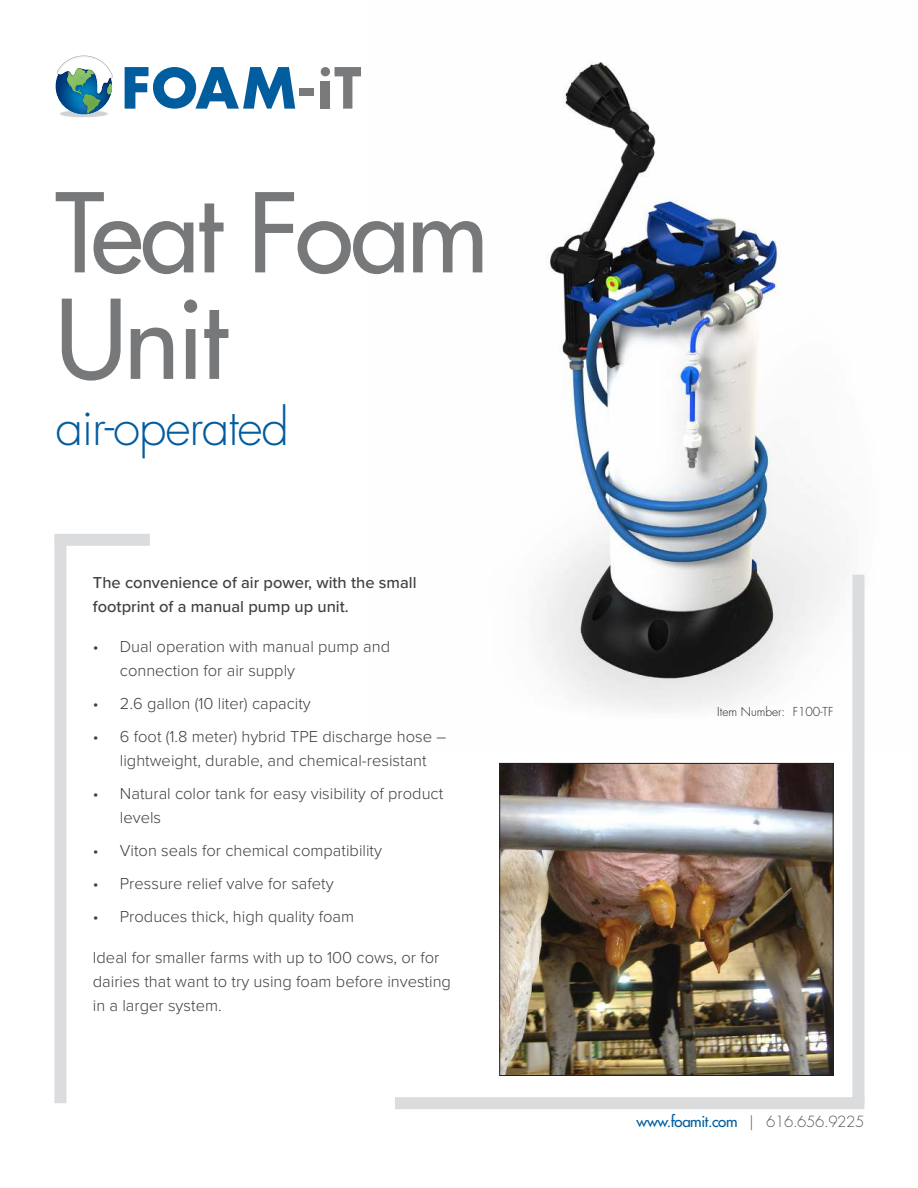
<style>
.page{position:relative;width:918px;height:1188px;background:#fff}
.page>*{position:absolute;margin:0;border:0;box-sizing:border-box;transform-origin:0 0}
.t1{font:500 106.5px/106.5px "Futura Std";letter-spacing:-.025em;color:#76787a}
.t2{font:300 49.5px "Futura Std";letter-spacing:-.025em;color:#025d9f}
.t3{font:300 16.5px/24px "Proxima Nova";color:#404041}
.t4{font:500 16.5px/24px "Proxima Nova";color:#404041}
.t5{font:500 15px "Futura Std";letter-spacing:-.025em;color:#025d9f}
.t6{font:300 12px "Futura Std";color:#221f1f}
.s1{font-weight:300;color:#57585a}
</style>
<div class="page">
<svg style="left:125px;top:67px;width:170px;height:42px"></svg>
<div style="left:299px;top:89px;width:15px;height:7px;background:#787a7c"></div>
<div style="left:321px;top:67px;width:9px;height:9px;background:#787a7c;border-radius:50%"></div>
<div style="left:321px;top:81px;width:9px;height:28px;background:#787a7c"></div>
<svg style="left:335px;top:67px;width:26px;height:42px"></svg>
<div style="left:60px;top:110px;width:48px;height:7px;background:#d1d2d4;border-radius:50%"></div>
<img style="left:57px;top:96px;width:53px;height:19px">
<img style="left:62px;top:96px;width:27px;height:18px">
<svg style="left:57px;top:56px;width:56px;height:40px"></svg>
<img style="left:540px;top:62px;width:325px;height:692px">
<img style="left:501px;top:765px;width:330px;height:309px">
<div style="left:499px;top:763px;width:334px;height:313px;border:1px solid #221f1f"></div>
<div style="left:54px;top:534px;width:96px;height:12px;background:#dbdcde"></div>
<div style="left:54px;top:537px;width:12px;height:566px;background:#dbdcde"></div>
<div style="left:395px;top:1097px;width:469px;height:12px;background:#dbdcde"></div>
<div style="left:852px;top:575px;width:12px;height:529px;background:#dbdcde"></div>
<h1 class="t1" style="left:56px;top:182px;width:435px">Teat Foam<br>Unit</h1>
<h2 class="t2" style="left:56px;top:404px;width:235px">air-operated</h2>
<p class="t4" style="left:93px;top:571px;width:325px">The convenience of air power, with the small footprint of a manual pump up unit.</p>
<p class="t3" style="left:120px;top:636px;width:272px;text-indent:-27px">• Dual operation with manual pump and connection for air supply</p>
<p class="t3" style="left:93px;top:693px;width:220px">• 2.6 gallon (10 liter) capacity</p>
<p class="t3" style="left:93px;top:726px;width:355px;text-align:center">• 6 foot (1.8 meter) hybrid TPE discharge hose – lightweight, durable, and chemical-resistant</p>
<p class="t3" style="left:120px;top:783px;width:325px;text-indent:-27px">• Natural color tank for easy visibility of product levels</p>
<p class="t3" style="left:93px;top:840px;width:291px">• Viton seals for chemical compatibility</p>
<p class="t3" style="left:93px;top:873px;width:242px">• Pressure relief valve for safety</p>
<p class="t3" style="left:93px;top:906px;width:263px">• Produces thick, high quality foam</p>
<p class="t3" style="left:93px;top:946px;width:360px">Ideal for smaller farms with up to 100 cows, or for dairies that want to try using foam before investing in a larger system.</p>
<p class="t6" style="left:717px;top:706px;width:118px">Item Number: F100-TF</p>
<p class="t5" style="left:637px;top:1113px;width:229px">www.foamit.com <span class="s1">| 616.656.9225</span></p>
</div>
